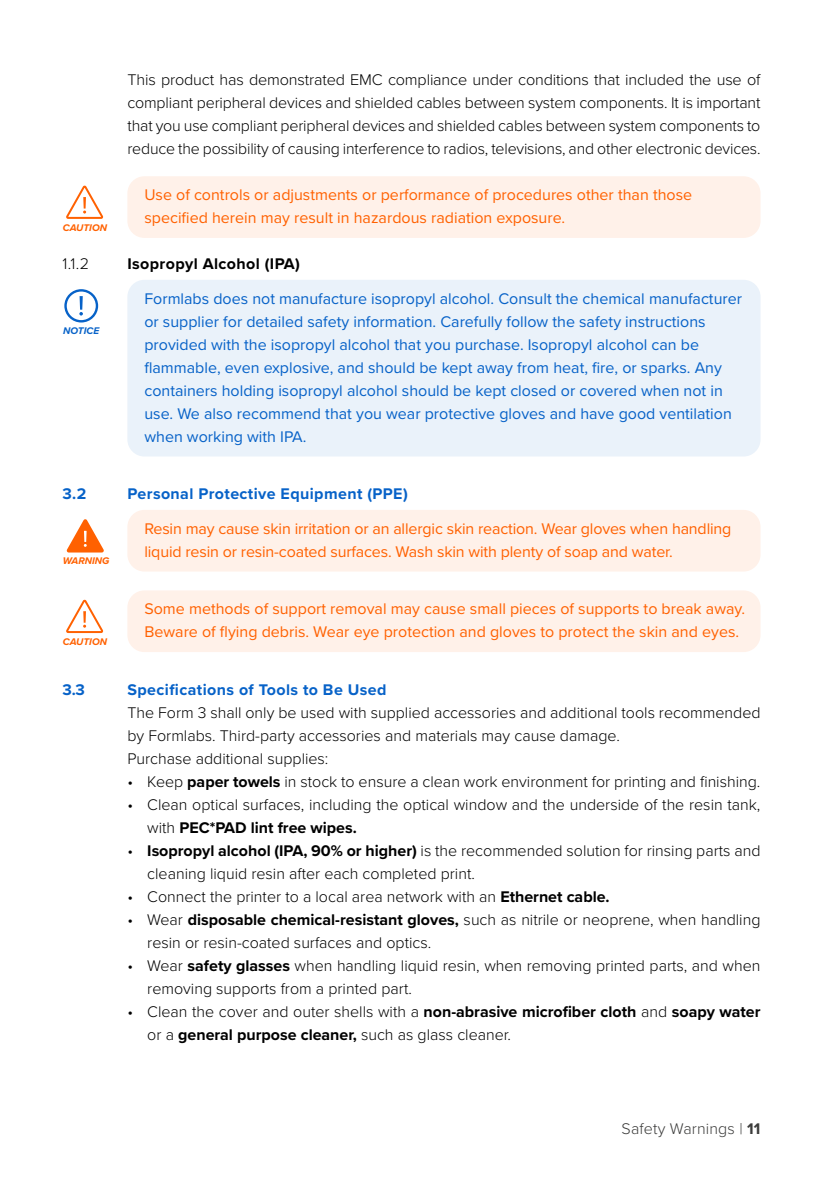
<style>
.page{position:relative;width:840px;height:1191px;background:#fff}
.page>*{position:absolute;margin:0;border:0;box-sizing:border-box;transform-origin:0 0}
.t1{font:300 16px/23px "Proxima Nova";color:#000}
.t2{font:16px/23px "Proxima Nova";color:#0762c8}
.t3{font:16px/23px "Proxima Nova";color:#ff6101}
.t4{font:700 16px/23px "Proxima Nova";color:#000}
.t5{font:700 16px "Proxima Nova";letter-spacing:.025em;color:#0762c8}
.t6{font:700 16px "Proxima Nova";letter-spacing:.025em;color:#000}
.t7{font:300 16px "Proxima Nova";letter-spacing:.01em;color:#3c3c3b}
.t8{font:italic 700 10px "Proxima Nova";color:#ff6101}
.t9{font:italic 700 10px "Proxima Nova";color:#0762c8}
.s1{font-weight:700}
.s2{font-weight:300}
</style>
<div class="page">
<div style="left:127px;top:176px;width:633px;height:62px;background:#fff1e9;border-radius:17px"></div>
<div style="left:127px;top:280px;width:633px;height:176px;background:#eaf2fa;border-radius:17px"></div>
<div style="left:127px;top:510px;width:633px;height:61px;background:#fff1e9;border-radius:17px"></div>
<div style="left:127px;top:590px;width:633px;height:62px;background:#fff1e9;border-radius:17px"></div>
<svg style="left:66px;top:185px;width:38px;height:34px"></svg>
<svg style="left:79px;top:296px;width:4px;height:14px"></svg>
<svg style="left:79px;top:312px;width:4px;height:3px"></svg>
<div style="left:64px;top:289px;width:34px;height:33px;border:2px solid #0762c8;border-radius:50%"></div>
<svg style="left:66px;top:519px;width:38px;height:115px"></svg>
<p class="t8" style="left:63px;top:220px;width:46px">CAUTION</p>
<p class="t1" style="left:127px;top:68px;width:634px;text-align:justify">This product has demonstrated EMC compliance under conditions that included the use of compliant peripheral devices and shielded cables between system components. It is important that you use compliant peripheral devices and shielded cables between system components to reduce the possibility of causing interference to radios, televisions, and other electronic devices.</p>
<p class="t3" style="left:144px;top:183px;width:549px">Use of controls or adjustments or performance of procedures other than those specified herein may result in hazardous radiation exposure.</p>
<p class="t1" style="left:62px;top:251px;width:28px">1.1.2</p>
<p class="t6" style="left:127px;top:252px;width:174px">Isopropyl Alcohol (IPA)</p>
<p class="t2" style="left:144px;top:286px;width:599px">Formlabs does not manufacture isopropyl alcohol. Consult the chemical manufacturer or supplier for detailed safety information. Carefully follow the safety instructions provided with the isopropyl alcohol that you purchase. Isopropyl alcohol can be flammable, even explosive, and should be kept away from heat, fire, or sparks. Any containers holding isopropyl alcohol should be kept closed or covered when not in use. We also recommend that you wear protective gloves and have good ventilation when working with IPA.</p>
<p class="t9" style="left:63px;top:324px;width:37px">NOTICE</p>
<p class="t5" style="left:62px;top:482px;width:25px">3.2</p>
<p class="t5" style="left:127px;top:482px;width:282px">Personal Protective Equipment (PPE)</p>
<p class="t3" style="left:144px;top:516px;width:588px">Resin may cause skin irritation or an allergic skin reaction. Wear gloves when handling liquid resin or resin-coated surfaces. Wash skin with plenty of soap and water.</p>
<p class="t8" style="left:63px;top:553px;width:48px">WARNING</p>
<p class="t8" style="left:63px;top:634px;width:46px">CAUTION</p>
<p class="t3" style="left:144px;top:597px;width:602px">Some methods of support removal may cause small pieces of supports to break away.<br>Beware of flying debris. Wear eye protection and gloves to protect the skin and eyes.</p>
<p class="t5" style="left:62px;top:677px;width:24px">3.3</p>
<p class="t5" style="left:127px;top:677px;width:260px">Specifications of Tools to Be Used</p>
<p class="t1" style="left:127px;top:700px;width:634px">The Form 3 shall only be used with supplied accessories and additional tools recommended by Formlabs. Third-party accessories and materials may cause damage.<br>Purchase additional supplies:</p>
<p class="t1" style="left:127px;top:769px;width:634px">• Keep <span class="s1">paper towels</span> in stock to ensure a clean work environment for printing and finishing.</p>
<p class="t1" style="left:147px;top:792px;width:614px;text-indent:-20px">• Clean optical surfaces, including the optical window and the underside of the resin tank, with <span class="s1">PEC*PAD lint free wipes.</span></p>
<p class="t1" style="left:147px;top:838px;width:614px;text-indent:-20px">• <span class="s1">Isopropyl alcohol (IPA, 90% or higher)</span> is the recommended solution for rinsing parts and cleaning liquid resin after each completed print.</p>
<p class="t1" style="left:127px;top:884px;width:483px">• Connect the printer to a local area network with an <span class="s1">Ethernet cable.</span></p>
<p class="t1" style="left:147px;top:907px;width:614px;text-indent:-20px">• Wear <span class="s1">disposable chemical-resistant gloves,</span> such as nitrile or neoprene, when handling resin or resin-coated surfaces and optics.</p>
<p class="t1" style="left:147px;top:953px;width:614px;text-indent:-20px">• Wear <span class="s1">safety glasses</span> when handling liquid resin, when removing printed parts, and when removing supports from a printed part.</p>
<p class="t4" style="left:147px;top:999px;width:614px;text-indent:-20px"><span class="s2">• Clean the cover and outer shells with a</span> non-abrasive microfiber cloth <span class="s2">and</span> soapy water <span class="s2">or a</span> general purpose cleaner, <span class="s2">such as glass cleaner.</span></p>
<p class="t7" style="left:621px;top:1116px;width:140px">Safety Warnings | <span class="s1">11</span></p>
</div>
